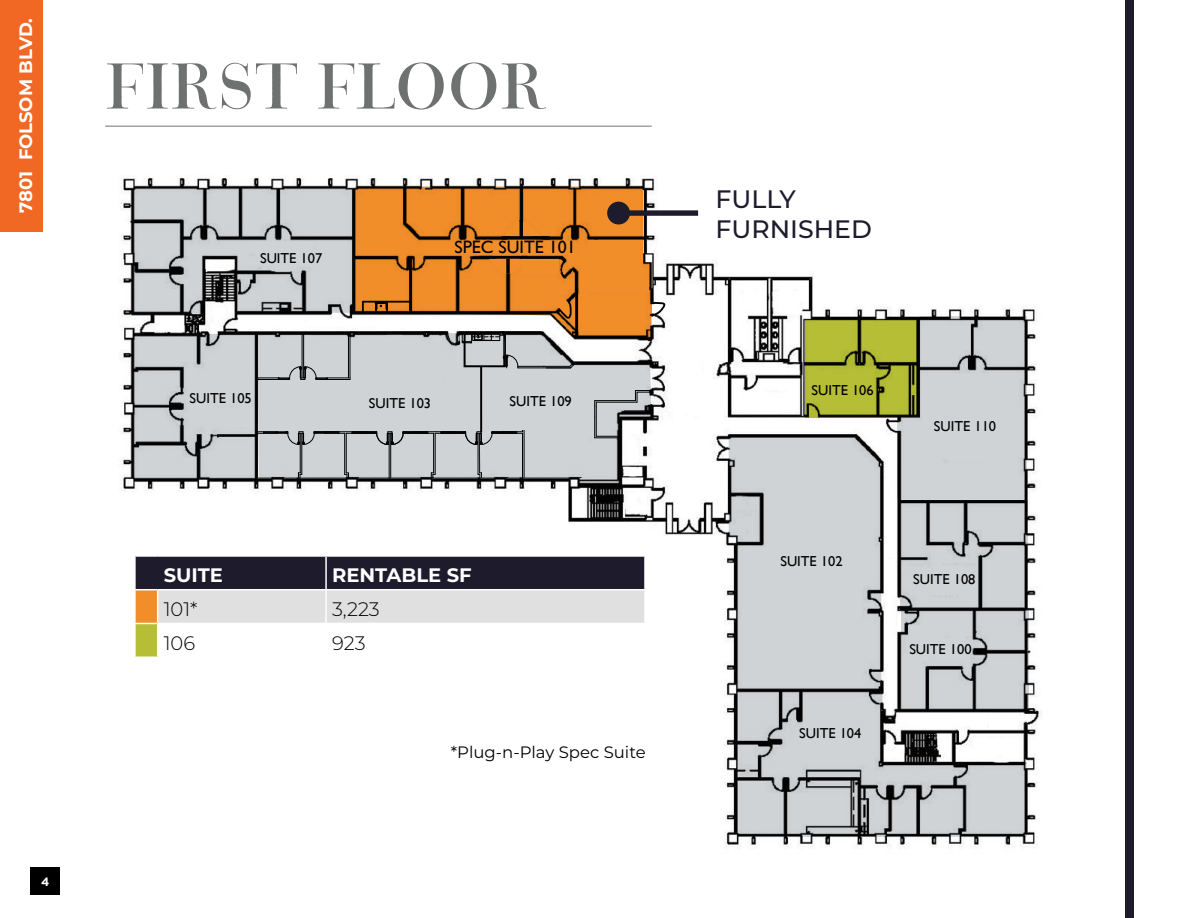
<style>
.page{position:relative;width:1188px;height:918px;background:#fff}
.page>*{position:absolute;margin:0;border:0;box-sizing:border-box;transform-origin:0 0}
.t1{font:60px "Bauer Bodoni BT Titling";color:#6f7171}
.t2{font:500 25.2px/30.3px "Montserrat";color:#1d1b2c}
.t3{font:700 19.5px "Montserrat";color:#fff}
.t4{font:300 19.5px "Montserrat";color:#000}
.t5{font:700 18px "Montserrat";color:#fff}
.t6{font:18px "Gill Sans";color:#000}
.t7{font:16.5px "Montserrat";color:#000}
.t8{font:14.55px "Gill Sans";color:#000}
.t9{font:700 12px "Gotham";color:#fff}
</style>
<div class="page">
<div style="left:0;top:0;width:43px;height:232px;background:#f16825"></div>
<div style="left:30px;top:868px;width:30px;height:27px;background:#000"></div>
<hr style="left:105px;top:126px;width:547px;height:1px;background:#6f7171">
<div style="left:1125px;top:0;width:9px;height:918px;background:#1d1b2c"></div>
<img style="left:121px;top:175px;width:921px;height:673px">
<svg style="left:134px;top:189px;width:221px;height:124px;background:#afb2b3"></svg>
<svg style="left:355px;top:187px;width:296px;height:144px;background:#d7893a"></svg>
<div style="left:134px;top:334px;width:123px;height:146px;background:#d0d3d5"></div>
<svg style="left:729px;top:316px;width:298px;height:521px;background:#bbbdbe"></svg>
<svg style="left:255px;top:331px;width:403px;height:153px;background:#b9bbbc"></svg>
<svg style="left:805px;top:319px;width:114px;height:99px;background:#9aa22d"></svg>
<svg style="left:503px;top:221px;width:38px;height:15px"></svg>
<svg style="left:502px;top:236px;width:48px;height:4px"></svg>
<hr style="left:520px;top:220px;width:3px;height:18px;background:#000">
<hr style="left:479px;top:256px;width:48px;height:3px;background:#000">
<svg style="left:488px;top:259px;width:71px;height:16px"></svg>
<hr style="left:575px;top:287px;width:3px;height:48px;background:#000">
<svg style="left:555px;top:296px;width:17px;height:23px"></svg>
<svg style="left:649px;top:301px;width:18px;height:16px"></svg>
<div style="left:588px;top:240px;width:61px;height:53px;background:#f18e2a"></div>
<svg style="left:361px;top:300px;width:51px;height:15px"></svg>
<div style="left:607px;top:202px;width:23px;height:22px;background:#1d1b2c;border-radius:50%"></div>
<div style="left:619px;top:210px;width:79px;height:6px;background:#1d1b2c"></div>
<div style="left:135px;top:623px;width:23px;height:34px;background:#b5be35"></div>
<hr style="left:134px;top:555px;width:24px;height:2px;background:#fff">
<hr style="left:158px;top:555px;width:168px;height:2px;background:#fff">
<hr style="left:326px;top:555px;width:320px;height:2px;background:#fff">
<hr style="left:644px;top:557px;width:2px;height:32px;background:#fff">
<hr style="left:326px;top:589px;width:320px;height:1px;background:#fff">
<hr style="left:644px;top:590px;width:2px;height:33px;background:#fff">
<svg style="left:134px;top:556px;width:511px;height:68px;background:#848187"></svg>
<hr style="left:134px;top:624px;width:2px;height:32px;background:#fff">
<hr style="left:158px;top:623px;width:168px;height:1px;background:#fff">
<hr style="left:157px;top:624px;width:1px;height:32px;background:#fff">
<hr style="left:326px;top:623px;width:320px;height:1px;background:#fff">
<hr style="left:325px;top:624px;width:2px;height:32px;background:#fff">
<hr style="left:644px;top:624px;width:2px;height:32px;background:#fff">
<hr style="left:134px;top:656px;width:24px;height:2px;background:#fff">
<hr style="left:158px;top:656px;width:168px;height:2px;background:#fff">
<hr style="left:326px;top:656px;width:320px;height:2px;background:#fff">
<p class="t5" style="left:13px;top:213px;width:196px;rotate:-90deg">7801 FOLSOM BLVD.</p>
<h1 class="t1" style="left:105px;top:50px;width:443px">FIRST FLOOR</h1>
<p class="t8" style="left:260px;top:250px;width:64px">SUITE 107</p>
<p class="t6" style="left:454px;top:236px;width:123px">SPEC SUITE 101</p>
<p class="t8" style="left:190px;top:390px;width:64px">SUITE 105</p>
<p class="t8" style="left:369px;top:395px;width:64px">SUITE 103</p>
<p class="t8" style="left:510px;top:393px;width:64px">SUITE 109</p>
<p class="t9" style="left:41px;top:874px;width:10px">4</p>
<h3 class="t3" style="left:164px;top:561px;width:61px">SUITE</h3>
<h3 class="t3" style="left:332px;top:561px;width:141px">RENTABLE SF</h3>
<h3 class="t4" style="left:164px;top:596px;width:35px">101*</h3>
<h3 class="t4" style="left:332px;top:596px;width:49px">3,223</h3>
<h3 class="t4" style="left:164px;top:630px;width:33px">106</h3>
<h3 class="t4" style="left:332px;top:630px;width:35px">923</h3>
<p class="t7" style="left:451px;top:740px;width:196px">*Plug-n-Play Spec Suite</p>
<h2 class="t2" style="left:715px;top:182px;width:158px">FULLY<br>FURNISHED</h2>
<p class="t8" style="left:812px;top:381px;width:64px">SUITE 106</p>
<p class="t8" style="left:934px;top:418px;width:64px">SUITE 110</p>
<p class="t8" style="left:780px;top:553px;width:64px">SUITE 102</p>
<p class="t8" style="left:799px;top:725px;width:64px">SUITE 104</p>
<p class="t8" style="left:913px;top:571px;width:64px">SUITE 108</p>
<p class="t8" style="left:909px;top:641px;width:64px">SUITE 100</p>
</div>
